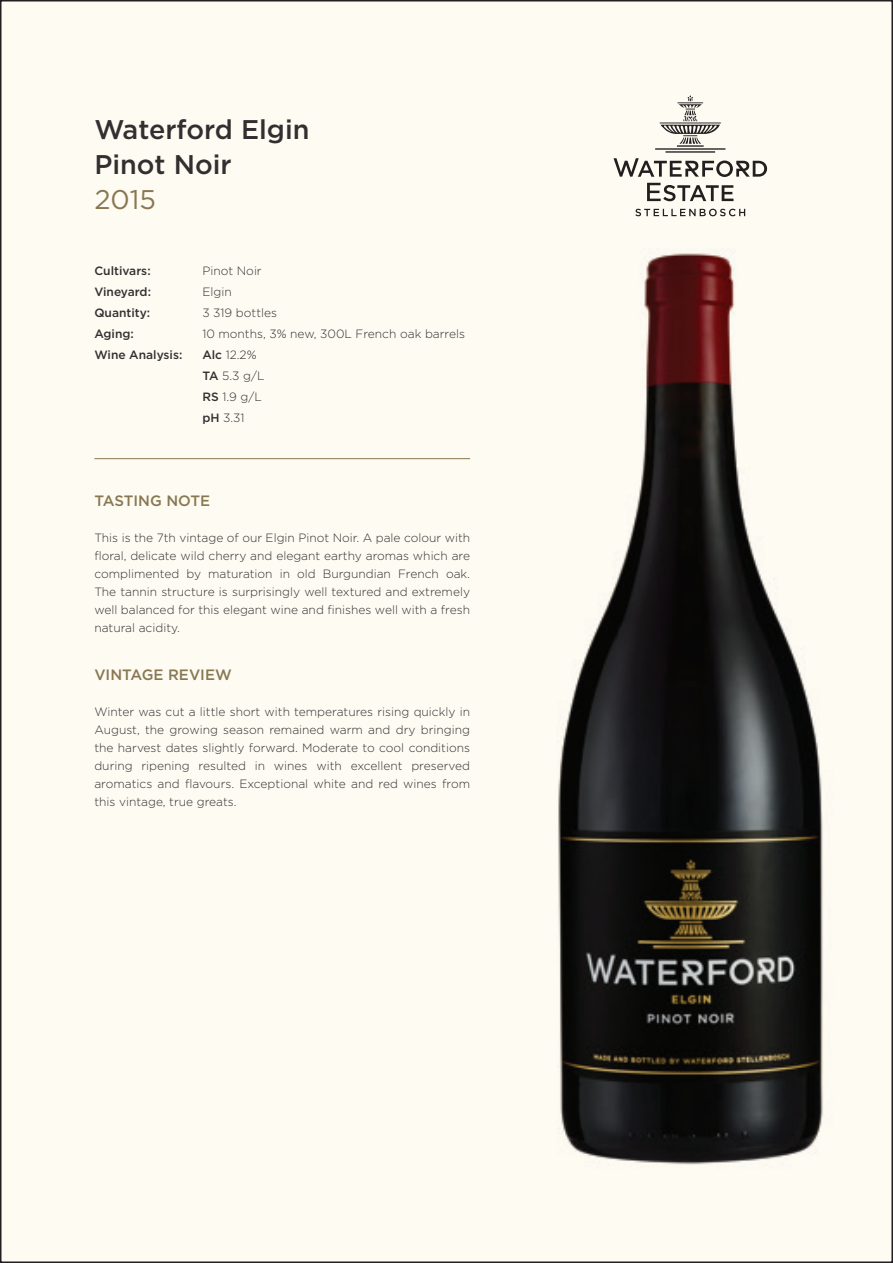
<style>
.page{position:relative;width:893px;height:1263px;background:#fff}
.page>*{position:absolute;margin:0;border:0;box-sizing:border-box;transform-origin:0 0}
.t1{font:500 27px/35.2px "Gotham";color:#312f30}
.t2{font:27px "Gotham";color:#887852}
.t3{font:500 15px "Gotham";color:#887852}
.t4{font:300 12px/18px "Gotham";color:#312f30;text-align:justify}
.t5{font:500 12px "Gotham";color:#312f30}
.s1{font-weight:500}
</style>
<div class="page">
<div style="left:1px;top:1px;width:891px;height:1261px;background:#fefbf3"></div>
<svg style="left:635px;top:209px;width:110px;height:7px"></svg>
<svg style="left:647px;top:183px;width:86px;height:18px"></svg>
<svg style="left:613px;top:95px;width:154px;height:82px"></svg>
<hr style="left:94px;top:458px;width:376px;height:1px;background:#887852">
<img style="left:558px;top:253px;width:265px;height:912px">
<h1 class="t1" style="left:94px;top:111px;width:217px">Waterford Elgin<br>Pinot Noir</h1>
<h1 class="t2" style="left:94px;top:183px;width:63px">2015</h1>
<p class="t5" style="left:94px;top:263px;width:58px">Cultivars:</p>
<p class="t4" style="left:202px;top:262px;width:61px">Pinot Noir</p>
<p class="t5" style="left:94px;top:284px;width:58px">Vineyard:</p>
<p class="t4" style="left:202px;top:283px;width:31px">Elgin</p>
<p class="t5" style="left:94px;top:305px;width:57px">Quantity:</p>
<p class="t4" style="left:202px;top:304px;width:76px">3 319 bottles</p>
<p class="t5" style="left:94px;top:326px;width:41px">Aging:</p>
<p class="t4" style="left:202px;top:325px;width:264px">10 months, 3% new, 300L French oak barrels</p>
<p class="t5" style="left:94px;top:347px;width:90px">Wine Analysis:</p>
<p class="t4" style="left:202px;top:344px;width:64px;line-height:21px;text-align:left"><span class="s1">Alc</span> 12.2%<br><span class="s1">TA</span> 5.3 g/L<br><span class="s1">RS</span> 1.9 g/L <span class="s1">pH</span> 3.31</p>
<p class="t3" style="left:94px;top:490px;width:117px">TASTING NOTE</p>
<p class="t4" style="left:94px;top:528px;width:377px">This is the 7th vintage of our Elgin Pinot Noir. A pale colour with floral, delicate wild cherry and elegant earthy aromas which are complimented by maturation in old Burgundian French oak.<br>The tannin structure is surprisingly well textured and extremely well balanced for this elegant wine and finishes well with a fresh natural acidity.</p>
<p class="t3" style="left:94px;top:664px;width:139px">VINTAGE REVIEW</p>
<p class="t4" style="left:94px;top:702px;width:377px">Winter was cut a little short with temperatures rising quickly in August, the growing season remained warm and dry bringing the harvest dates slightly forward. Moderate to cool conditions during ripening resulted in wines with excellent preserved aromatics and flavours. Exceptional white and red wines from this vintage, true greats.</p>
</div>
